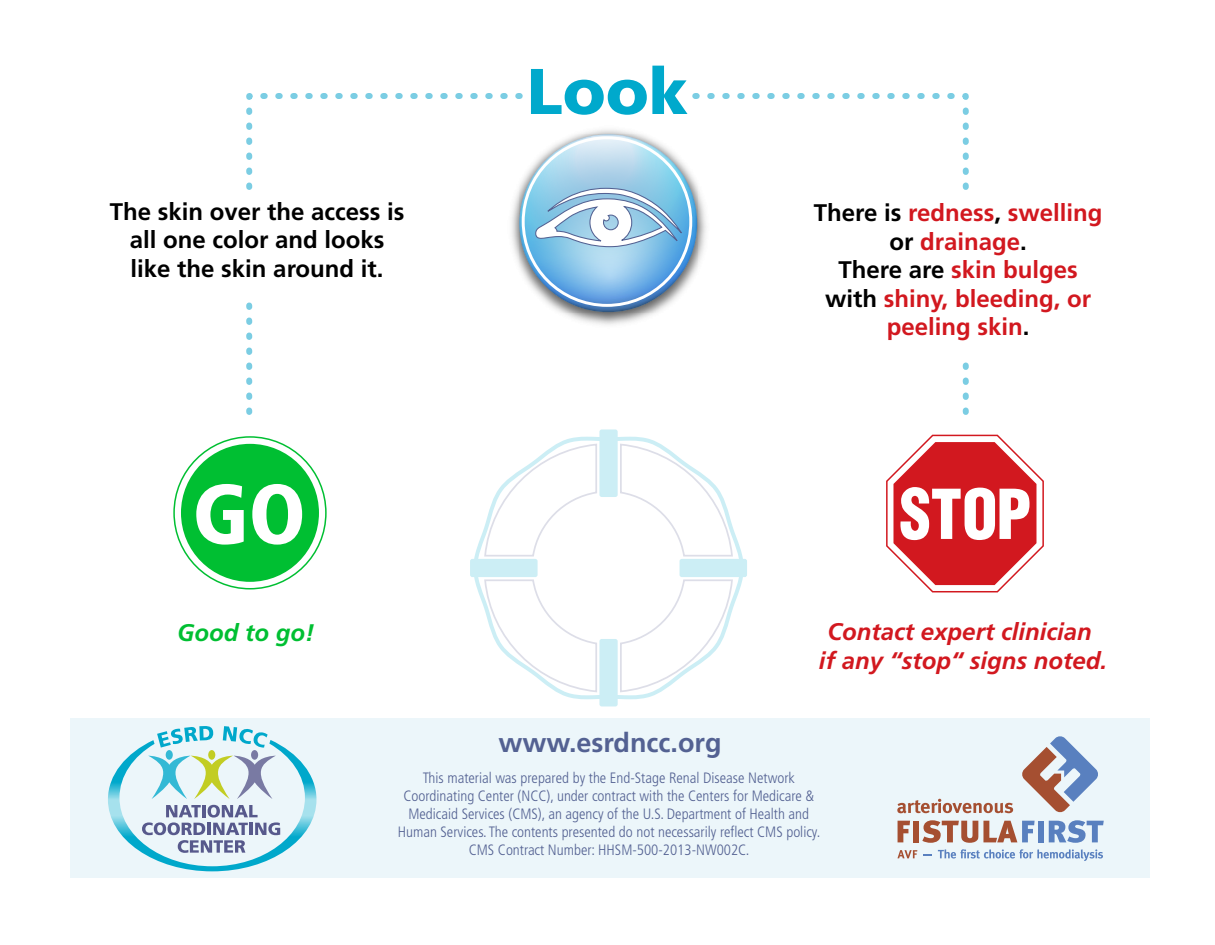
<style>
.page{position:relative;width:1215px;height:945px;background:#fff}
.page>*{position:absolute;margin:0;border:0;box-sizing:border-box;transform-origin:0 0}
.t1{font:900 condensed 84px "Frutiger";color:#fff}
.t2{font:900 64.5px "Frutiger";color:#00a9cc}
.t3{font:700 27px "Frutiger";color:#536192}
.t4{font:700 24px/28.5px "Frutiger";color:#d2181f;text-align:center}
.t5{font:700 24px/28.5px "Frutiger";color:#000;text-align:center}
.t6{font:italic 700 24px/28.5px "Frutiger";color:#d2181f;text-align:center}
.t7{font:italic 700 24px "Frutiger";color:#00bf32}
.t8{font:300 condensed 15px/18px "Frutiger";color:#536192;text-align:center}
.s1{color:#000}
</style>
<div class="page">
<svg style="left:470px;top:429px;width:277px;height:277px"></svg>
<div style="left:70px;top:718px;width:1080px;height:160px;background:#ecf6fa"></div>
<svg style="left:897px;top:799px;width:116px;height:14px"></svg>
<svg style="left:898px;top:821px;width:12px;height:21px"></svg>
<div style="left:913px;top:821px;width:6px;height:21px;background:#a54f31"></div>
<svg style="left:922px;top:820px;width:113px;height:23px"></svg>
<div style="left:1038px;top:821px;width:6px;height:21px;background:#5980bf"></div>
<svg style="left:1049px;top:820px;width:55px;height:23px"></svg>
<svg style="left:897px;top:850px;width:20px;height:8px"></svg>
<svg style="left:923px;top:854px;width:9px;height:2px"></svg>
<svg style="left:938px;top:849px;width:165px;height:12px"></svg>
<svg style="left:1022px;top:736px;width:76px;height:77px"></svg>
<svg style="left:108px;top:726px;width:208px;height:145px"></svg>
<div style="left:251px;top:750px;width:7px;height:10px;background:#797aa3;border-radius:50%"></div>
<svg style="left:692px;top:93px;width:277px;height:322px"></svg>
<svg style="left:246px;top:93px;width:277px;height:322px"></svg>
<div style="left:72px;top:191px;width:374px;height:105px;background:#fff"></div>
<div style="left:772px;top:193px;width:372px;height:164px;background:#fff"></div>
<svg style="left:174px;top:437px;width:152px;height:152px"></svg>
<div style="left:181px;top:444px;width:138px;height:138px;background:#00bf32;border-radius:50%"></div>
<svg style="left:886px;top:434px;width:158px;height:159px"></svg>
<img style="left:505px;top:124px;width:207px;height:208px">
<svg style="left:519px;top:134px;width:178px;height:178px;background:#95c6e7"></svg>
<svg style="left:535px;top:187px;width:157px;height:66px"></svg>
<h2 class="t2" style="left:527px;top:52px;width:163px">Look</h2>
<h3 class="t5" style="left:110px;top:197px;width:296px">The skin over the access is all one color and looks like the skin around it.</h3>
<h3 class="t4" style="left:814px;top:198px;width:290px"><span class="s1">There is</span> redness<span class="s1">,</span> swelling <span class="s1">or</span> drainage<span class="s1">.<br>There are</span> skin bulges <span class="s1">with</span> shiny, bleeding, or peeling skin<span class="s1">.</span></h3>
<h1 class="t1" style="left:192px;top:464px;width:115px">GO</h1>
<h3 class="t7" style="left:177px;top:619px;width:139px">Good to go!</h3>
<h3 class="t3" style="left:499px;top:727px;width:225px">www.esrdncc.org</h3>
<h3 class="t6" style="left:819px;top:618px;width:290px">Contact expert clinician<br>if any “stop“ signs noted.</h3>
<p class="t8" style="left:398px;top:769px;width:424px">This material was prepared by the End-Stage Renal Disease Network Coordinating Center (NCC), under contract with the Centers for Medicare &amp; Medicaid Services (CMS), an agency of the U.S. Department of Health and Human Services. The contents presented do not necessarily reflect CMS policy.<br>CMS Contract Number: HHSM-500-2013-NW002C.</p>
</div>
